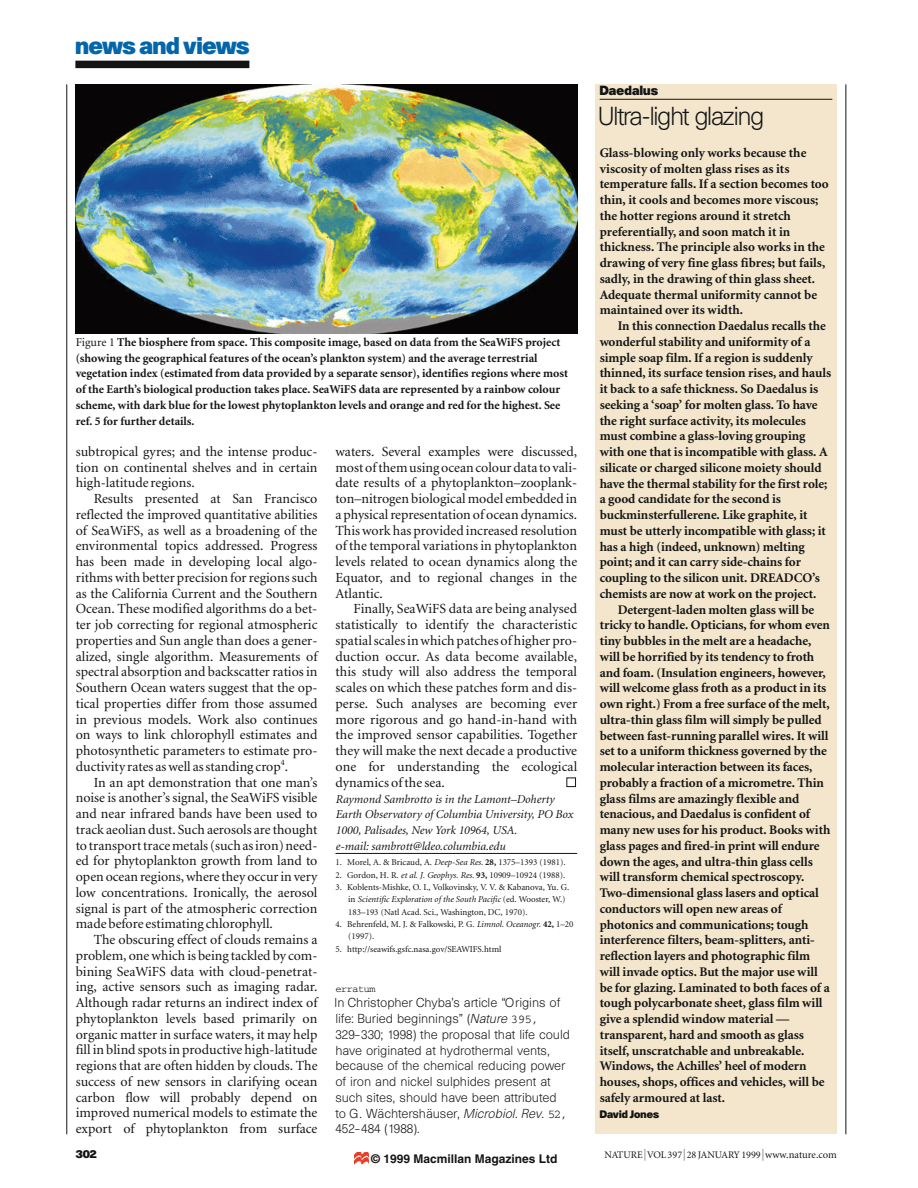
<style>
.page{position:relative;width:918px;height:1188px;background:#fff}
.page>*{position:absolute;margin:0;border:0;box-sizing:border-box;transform-origin:0 0}
.t1{font:24px "Unica SB Light Titling";letter-spacing:-.07em;color:#131413}
.t2{font:700 22.5px "Unica SH";letter-spacing:-.005em;color:#0366ab}
.t3{font:13.95px/15.8px "Minion";color:#131413;text-align:justify}
.t4{font:700 13.2px/15.8px "Minion";letter-spacing:-.005em;color:#131413}
.t5{font:700 12.3px "Unica SH";letter-spacing:.02em;color:#131413}
.t6{font:700 12px/15.8px "Minion";color:#131413}
.t7{font:12px/15.8px "Unica SB Light Titling";letter-spacing:-.005em;color:#131413}
.t8{font:italic 12px/15.8px "Minion";color:#131413}
.t9{font:700 12px "Helvetica";color:#131413}
.t10{font:700 10.8px "Unica SH";color:#131413}
.t11{font:10.2px "Minion";color:#131413}
.t12{font:700 10.2px "Unica SH";letter-spacing:.01em;color:#131413}
.t13{font:10.2px "Courier";letter-spacing:-.04em;color:#131413}
.t14{font:9px/12.3px "Minion";color:#131413}
.s1{font-weight:400}
.s2{font-style:italic}
.s3{font-weight:700}
.s4{font-family:"Courier"}
.s5{font-family:"Unica SB";font-weight:300;font-size:12px}
.s6{font-size:10.5px}
</style>
<div class="page">
<img style="left:354px;top:1152px;width:14px;height:12px">
<hr style="left:335px;top:853px;width:242px;height:1px;background:#131413">
<div style="left:567px;top:778px;width:9px;height:9px;border:1px solid #131413"></div>
<div style="left:75px;top:61px;width:174px;height:7px;background:#131413"></div>
<hr style="left:67px;top:84px;width:1px;height:1050px;background:#131413">
<hr style="left:846px;top:84px;width:1px;height:1050px;background:#131413">
<div style="left:595px;top:84px;width:242px;height:1050px;background:#f3e6cd"></div>
<hr style="left:600px;top:99px;width:232px;height:1px;background:#131413">
<img style="left:76px;top:84px;width:501px;height:250px">
<h2 class="t2" style="left:75px;top:36px;width:176px">news and views</h2>
<p class="t6" style="left:76px;top:335px;width:494px"><span class="s1">Figure 1</span> The biosphere from space. This composite image, based on data from the SeaWiFS project (showing the geographical features of the ocean’s plankton system) and the average terrestrial vegetation index (estimated from data provided by a separate sensor), identifies regions where most of the Earth’s biological production takes place. SeaWiFS data are represented by a rainbow colour scheme, with dark blue for the lowest phytoplankton levels and orange and red for the highest. See ref. 5 for further details.</p>
<p class="t3" style="left:76px;top:445px;width:243px">subtropical gyres; and the intense produc&shy;tion on continental shelves and in certain high-latitude regions.</p>
<p class="t3" style="left:76px;top:492px;width:243px;text-indent:18px">Results presented at San Francisco reflected the improved quantitative abilities of SeaWiFS, as well as a broadening of the environmental topics addressed. Progress has been made in developing local algo&shy;rithms with better precision for regions such as the California Current and the Southern Ocean. These modified algorithms do a bet&shy;ter job correcting for regional atmospheric properties and Sun angle than does a gener&shy;alized, single algorithm. Measurements of spectral absorption and backscatter ratios in Southern Ocean waters suggest that the op&shy;tical properties differ from those assumed in previous models. Work also continues on ways to link chlorophyll estimates and photosynthetic parameters to estimate pro&shy;ductivity rates as well as standing crop<sup>4</sup>.</p>
<p class="t3" style="left:76px;top:776px;width:243px;text-indent:18px">In an apt demonstration that one man’s noise is another’s signal, the SeaWiFS visible and near infrared bands have been used to track aeolian dust. Such aerosols are thought to transport trace metals (such as iron) need&shy;ed for phytoplankton growth from land to open ocean regions, where they occur in very low concentrations. Ironically, the aerosol signal is part of the atmospheric correction made before estimating chlorophyll.</p>
<p class="t3" style="left:76px;top:933px;width:243px;text-indent:18px">The obscuring effect of clouds remains a problem, one which is being tackled by com&shy;bining SeaWiFS data with cloud-penetrat&shy;ing, active sensors such as imaging radar.<br>Although radar returns an indirect index of phytoplankton levels based primarily on organic matter in surface waters, it may help fill in blind spots in productive high-latitude regions that are often hidden by clouds. The success of new sensors in clarifying ocean carbon flow will probably depend on improved numerical models to estimate the export of phytoplankton from surface</p>
<p class="t3" style="left:335px;top:445px;width:243px">waters. Several examples were discussed, most of them using ocean colour data to vali&shy;date results of a phytoplankton–zooplank&shy;ton–nitrogen biological model embedded in a physical representation of ocean dynamics.<br>This work has provided increased resolution of the temporal variations in phytoplankton levels related to ocean dynamics along the Equator, and to regional changes in the Atlantic.</p>
<p class="t3" style="left:335px;top:602px;width:243px;text-indent:18px">Finally, SeaWiFS data are being analysed statistically to identify the characteristic spatial scales in which patches of higher pro&shy;duction occur. As data become available, this study will also address the temporal scales on which these patches form and dis&shy;perse. Such analyses are becoming ever more rigorous and go hand-in-hand with the improved sensor capabilities. Together they will make the next decade a productive one for understanding the ecological dynamics of the sea.</p>
<p class="t8" style="left:335px;top:792px;width:239px">Raymond Sambrotto is in the Lamont–Doherty Earth Observatory of Columbia University, PO Box 1000, Palisades, New York 10964, USA.<br>e-mail: sambrott@ldeo.columbia.edu</p>
<p class="t14" style="left:335px;top:857px;width:232px">1. Morel, A. &amp; Bricaud, A. <span class="s2">Deep-Sea Res.</span> <span class="s3">28,</span> 1375–1393 (1981).</p>
<p class="t14" style="left:335px;top:869px;width:231px">2. Gordon, H. R. <span class="s2">et al. J. Geophys. Res.</span> <span class="s3">93,</span> 10909–10924 (1988).</p>
<p class="t14" style="left:348px;top:882px;width:222px;text-indent:-13px">3. Koblents-Mishke, O. I., Volkovinsky, V. V. &amp; Kabanova, Yu. G. in <span class="s2">Scientific Exploration of the South Pacific</span> (ed. Wooster, W.)<br>183–193 (Natl Acad. Sci., Washington, DC, 1970).</p>
<p class="t14" style="left:348px;top:919px;width:227px;text-indent:-13px">4. Behrenfeld, M. J. &amp; Falkowski, P. G. <span class="s2">Limnol. Oceanogr.</span> <span class="s3">42,</span> 1–20 (1997).</p>
<p class="t14" style="left:335px;top:943px;width:167px">5. http://seawifs.gsfc.nasa.gov/SEAWIFS.html</p>
<p class="t13" style="left:335px;top:985px;width:42px">erratum</p>
<p class="t7" style="left:335px;top:996px;width:236px">In Christopher Chyba’s article “Origins of life: Buried beginnings” (<span class="s2">Nature</span> <span class="s4">395, </span>329–330; 1998) the proposal that life could have originated at hydrothermal vents, because of the chemical reducing power of iron and nickel sulphides present at such sites, should have been attributed to G. Wächtershäuser, <span class="s2">Microbiol. Rev.</span> <span class="s4">52, </span>452–484 (1988).</p>
<p class="t5" style="left:600px;top:86px;width:60px">Daedalus</p>
<h1 class="t1" style="left:600px;top:107px;width:166px">Ultra-light glazing</h1>
<p class="t4" style="left:600px;top:146px;width:231px">Glass-blowing only works because the viscosity of molten glass rises as its temperature falls. If a section becomes too thin, it cools and becomes more viscous; the hotter regions around it stretch preferentially, and soon match it in thickness. The principle also works in the drawing of very fine glass fibres; but fails, sadly, in the drawing of thin glass sheet.<br>Adequate thermal uniformity cannot be maintained over its width.</p>
<p class="t4" style="left:600px;top:319px;width:233px;text-indent:18px">In this connection Daedalus recalls the wonderful stability and uniformity of a simple soap film. If a region is suddenly thinned, its surface tension rises, and hauls it back to a safe thickness. So Daedalus is seeking a ‘soap’ for molten glass. To have the right surface activity, its molecules must combine a glass-loving grouping with one that is incompatible with glass. A silicate or charged silicone moiety should have the thermal stability for the first role; a good candidate for the second is buckminsterfullerene. Like graphite, it must be utterly incompatible with glass; it has a high (indeed, unknown) melting point; and it can carry side-chains for coupling to the silicon unit. DREADCO’s chemists are now at work on the project.</p>
<p class="t4" style="left:600px;top:603px;width:232px;text-indent:18px">Detergent-laden molten glass will be tricky to handle. Opticians, for whom even tiny bubbles in the melt are a headache, will be horrified by its tendency to froth and foam. (Insulation engineers, however, will welcome glass froth as a product in its own right.) From a free surface of the melt, ultra-thin glass film will simply be pulled between fast-running parallel wires. It will set to a uniform thickness governed by the molecular interaction between its faces, probably a fraction of a micrometre. Thin glass films are amazingly flexible and tenacious, and Daedalus is confident of many new uses for his product. Books with glass pages and fired-in print will endure down the ages, and ultra-thin glass cells will transform chemical spectroscopy.<br>Two-dimensional glass lasers and optical conductors will open new areas of photonics and communications; tough interference filters, beam-splitters, anti&shy;reflection layers and photographic film will invade optics. But the major use will be for glazing. Laminated to both faces of a tough polycarbonate sheet, glass film will give a splendid window material — transparent, hard and smooth as glass itself, unscratchable and unbreakable.<br>Windows, the Achilles’ heel of modern houses, shops, offices and vehicles, will be safely armoured at last.</p>
<p class="t12" style="left:600px;top:1110px;width:61px">David Jones</p>
<p class="t10" style="left:76px;top:1150px;width:22px">302</p>
<p class="t11" style="left:604px;top:1151px;width:234px">NATURE<span class="s5">|</span> VOL 397 <span class="s5">|</span> 28 JANUARY 1999 <span class="s5">|</span> <span class="s6">www.nature.com</span></p>
<p class="t9" style="left:371px;top:1155px;width:188px">© 1999 Macmillan Magazines Ltd</p>
</div>
